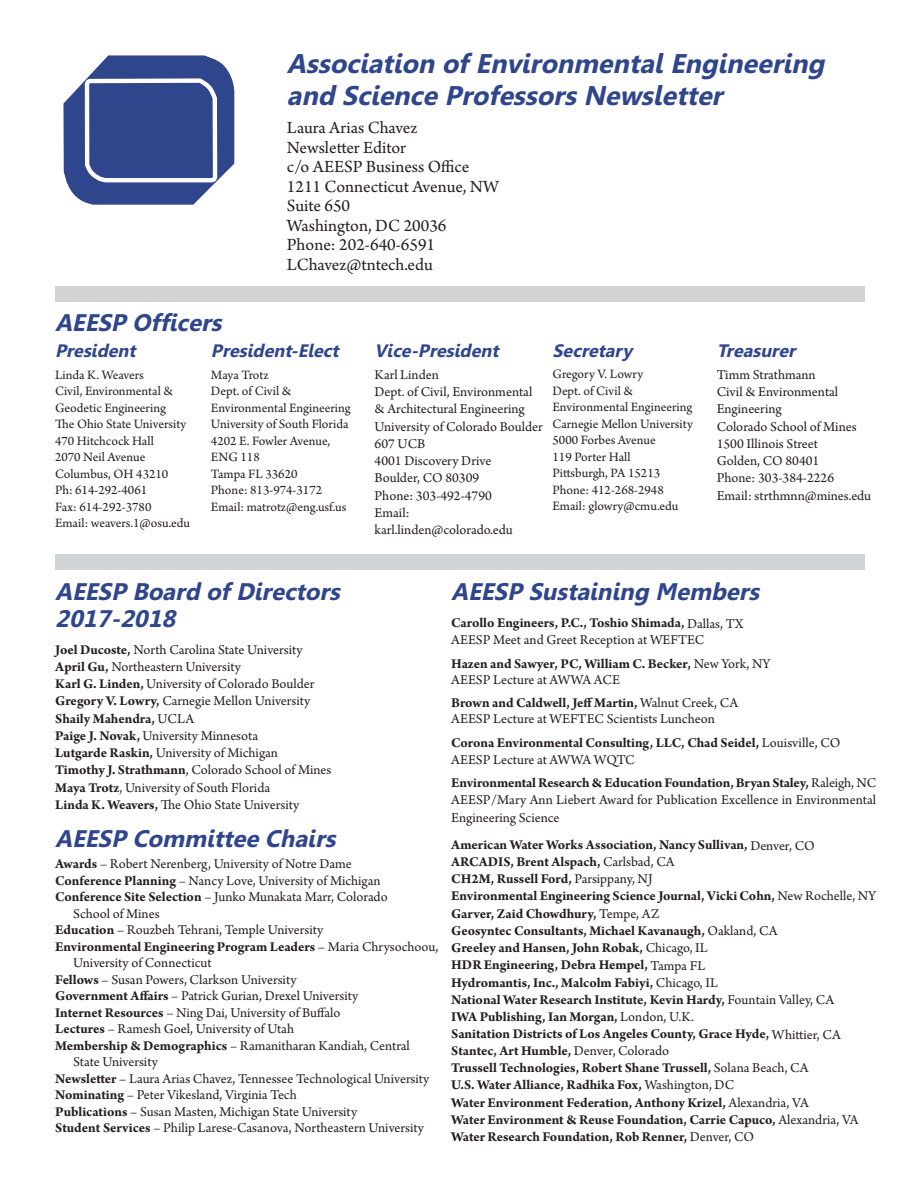
<style>
.page{position:relative;width:918px;height:1188px;background:#fff}
.page>*{position:absolute;margin:0;border:0;box-sizing:border-box;transform-origin:0 0}
.t1{font:italic 700 27px/31.5px "Leelawadee";color:#2f458c}
.t2{font:italic 700 24px/27px "Leelawadee";color:#2f458c}
.t3{font:18px/19.5px "Arno Pro";color:#231f20}
.t4{font:italic 700 18px "Leelawadee";color:#2f458c}
.t5{font:14.25px/17.2px "Arno Pro";color:#231f20}
.t6{font:700 14.25px/17.1px "Arno Pro";color:#231f20}
.t7{font:13.5px/16.5px "Arno Pro";color:#231f20}
.s1{font-weight:700}
.s2{font-weight:400}
</style>
<div class="page">
<svg style="left:63px;top:55px;width:171px;height:146px"></svg>
<svg style="left:81px;top:77px;width:140px;height:493px"></svg>
<div style="left:55px;top:286px;width:810px;height:15px;background:#d1d3d4"></div>
<div style="left:55px;top:554px;width:810px;height:15px;background:#d1d3d4"></div>
<h1 class="t1" style="left:287px;top:51px;width:544px">Association of Environmental Engineering and Science Professors Newsletter</h1>
<p class="t3" style="left:287px;top:120px;width:213px">Laura Arias Chavez<br>Newsletter Editor<br>c/o AEESP Business Office<br>1211 Connecticut Avenue, NW<br>Suite 650<br>Washington, DC 20036<br>Phone: 202-640-6591<br>LChavez@tntech.edu</p>
<h2 class="t2" style="left:55px;top:311px;width:173px">AEESP Officers</h2>
<p class="t4" style="left:55px;top:344px;width:86px">President</p>
<p class="t7" style="left:55px;top:368px;width:137px">Linda K. Weavers<br>Civil, Environmental &amp;<br>Geodetic Engineering<br>The Ohio State University<br>470 Hitchcock Hall<br>2070 Neil Avenue<br>Columbus, OH 43210<br>Ph: 614-292-4061<br>Fax: 614-292-3780<br>Email: weavers.1@osu.edu</p>
<p class="t4" style="left:211px;top:344px;width:133px">President-Elect</p>
<p class="t7" style="left:211px;top:368px;width:141px">Maya Trotz<br>Dept. of Civil &amp;<br>Environmental Engineering<br>University of South Florida<br>4202 E. Fowler Avenue,<br>ENG 118<br>Tampa FL 33620<br>Phone: 813-974-3172<br>Email: matrotz@eng.usf.us</p>
<p class="t4" style="left:375px;top:344px;width:129px">Vice-President</p>
<p class="t5" style="left:375px;top:367px;width:170px">Karl Linden<br>Dept. of Civil, Environmental &amp; Architectural Engineering<br>University of Colorado Boulder<br>607 UCB<br>4001 Discovery Drive<br>Boulder, CO 80309<br>Phone: 303-492-4790<br>Email: karl.linden@colorado.edu</p>
<p class="t4" style="left:553px;top:343px;width:81px">Secretary</p>
<p class="t7" style="left:553px;top:367px;width:142px">Gregory V. Lowry<br>Dept. of Civil &amp;<br>Environmental Engineering<br>Carnegie Mellon University<br>5000 Forbes Avenue<br>119 Porter Hall<br>Pittsburgh, PA 15213<br>Phone: 412-268-2948<br>Email: glowry@cmu.edu</p>
<p class="t4" style="left:717px;top:344px;width:84px">Treasurer</p>
<p class="t5" style="left:717px;top:367px;width:156px">Timm Strathmann<br>Civil &amp; Environmental<br>Engineering<br>Colorado School of Mines<br>1500 Illinois Street<br>Golden, CO 80401<br>Phone: 303-384-2226<br>Email: strthmnn@mines.edu</p>
<h2 class="t2" style="left:55px;top:581px;width:291px">AEESP Board of Directors<br>2017-2018</h2>
<p class="t5" style="left:55px;top:642px;width:278px"><span class="s1">Joel Ducoste,</span> North Carolina State University <span class="s1">April Gu,</span> Northeastern University<br><span class="s1">Karl G. Linden,</span> University of Colorado Boulder <span class="s1">Gregory V. Lowry,</span> Carnegie Mellon University <span class="s1">Shaily Mahendra,</span> UCLA<br><span class="s1">Paige J. Novak,</span> University Minnesota<br><span class="s1">Lutgarde Raskin,</span> University of Michigan<br><span class="s1">Timothy J. Strathmann</span>, Colorado School of Mines <span class="s1">Maya Trotz</span>, University of South Florida<br><span class="s1">Linda K. Weavers,</span> The Ohio State University</p>
<h2 class="t2" style="left:55px;top:828px;width:286px">AEESP Committee Chairs</h2>
<p class="t5" style="left:55px;top:857px;width:298px"><span class="s1">Awards</span> – Robert Nerenberg, University of Notre Dame</p>
<p class="t5" style="left:55px;top:873px;width:327px"><span class="s1">Conference Planning</span> – Nancy Love, University of Michigan</p>
<p class="t5" style="left:55px;top:890px;width:334px"><span class="s1">Conference Site Selection</span> – Junko Munakata Marr, Colorado</p>
<p class="t5" style="left:73px;top:906px;width:88px">School of Mines</p>
<p class="t5" style="left:55px;top:923px;width:270px"><span class="s1">Education</span> – Rouzbeh Tehrani, Temple University</p>
<p class="t6" style="left:55px;top:939px;width:385px">Environmental Engineering Program Leaders <span class="s2">– Maria Chrysochoou,</span></p>
<p class="t5" style="left:73px;top:956px;width:140px">University of Connecticut</p>
<p class="t5" style="left:55px;top:972px;width:243px"><span class="s1">Fellows</span> – Susan Powers, Clarkson University</p>
<p class="t5" style="left:55px;top:989px;width:305px"><span class="s1">Government Affairs</span> – Patrick Gurian, Drexel University</p>
<p class="t5" style="left:55px;top:1005px;width:287px"><span class="s1">Internet Resources</span> – Ning Dai, University of Buffalo</p>
<p class="t5" style="left:55px;top:1022px;width:240px"><span class="s1">Lectures</span> – Ramesh Goel, University of Utah</p>
<p class="t5" style="left:55px;top:1038px;width:356px"><span class="s1">Membership &amp; Demographics</span> – Ramanitharan Kandiah, Central</p>
<p class="t5" style="left:73px;top:1055px;width:86px">State University</p>
<p class="t5" style="left:55px;top:1071px;width:376px"><span class="s1">Newsletter</span> – Laura Arias Chavez, Tennessee Technological University</p>
<p class="t5" style="left:55px;top:1088px;width:243px"><span class="s1">Nominating</span> – Peter Vikesland, Virginia Tech</p>
<p class="t5" style="left:55px;top:1104px;width:303px"><span class="s1">Publications</span> – Susan Masten, Michigan State University</p>
<p class="t5" style="left:55px;top:1121px;width:370px"><span class="s1">Student Services</span> – Philip Larese-Casanova, Northeastern University</p>
<h2 class="t2" style="left:451px;top:581px;width:314px">AEESP Sustaining Members</h2>
<p class="t5" style="left:451px;top:616px;width:294px;line-height:16.5px"><span class="s1">Carollo Engineers, P.C., Toshio Shimada,</span> Dallas, TX<br>AEESP Meet and Greet Reception at WEFTEC</p>
<p class="t6" style="left:451px;top:657px;width:321px;line-height:16.5px">Hazen and Sawyer, PC, William C. Becker, <span class="s2">New York, NY<br>AEESP Lecture at AWWA ACE</span></p>
<p class="t5" style="left:451px;top:696px;width:288px;line-height:16.5px"><span class="s1">Brown and Caldwell, Jeff Martin,</span> Walnut Creek, CA<br>AEESP Lecture at WEFTEC Scientists Luncheon</p>
<p class="t6" style="left:451px;top:735px;width:391px">Corona Environmental Consulting, LLC, Chad Seidel, <span class="s2">Louisville, CO<br>AEESP Lecture at AWWA WQTC</span></p>
<p class="t5" style="left:451px;top:776px;width:427px;text-align:justify"><span class="s1">Environmental Research &amp; Education Foundation, Bryan Staley,</span> Raleigh, NC AEESP/Mary Ann Liebert Award for Publication Excellence in Environmental Engineering Science</p>
<p class="t6" style="left:451px;top:838px;width:427px">American Water Works Association, Nancy Sullivan, <span class="s2">Denver, CO </span>ARCADIS, Brent Alspach, <span class="s2">Carlsbad, CA<br></span>CH2M, Russell Ford, <span class="s2">Parsippany, NJ<br></span>Environmental Engineering Science Journal, Vicki Cohn, <span class="s2">New Rochelle, NY </span>Garver, Zaid Chowdhury, <span class="s2">Tempe, AZ<br></span>Geosyntec Consultants, Michael Kavanaugh, <span class="s2">Oakland, CA<br></span>Greeley and Hansen, John Robak, <span class="s2">Chicago, IL<br></span>HDR Engineering, Debra Hempel, <span class="s2">Tampa FL<br></span>Hydromantis, Inc., Malcolm Fabiyi, <span class="s2">Chicago, IL<br></span>National Water Research Institute, Kevin Hardy, <span class="s2">Fountain Valley, CA<br></span>IWA Publishing, Ian Morgan, <span class="s2">London, U.K.<br></span>Sanitation Districts of Los Angeles County, Grace Hyde, <span class="s2">Whittier, CA </span>Stantec, Art Humble, <span class="s2">Denver, Colorado<br></span>Trussell Technologies, Robert Shane Trussell, <span class="s2">Solana Beach, CA<br></span>U.S. Water Alliance, Radhika Fox, <span class="s2">Washington, DC<br></span>Water Environment Federation, Anthony Krizel, <span class="s2">Alexandria, VA<br></span>Water Environment &amp; Reuse Foundation, Carrie Capuco, <span class="s2">Alexandria, VA </span>Water Research Foundation, Rob Renner, <span class="s2">Denver, CO</span></p>
</div>
